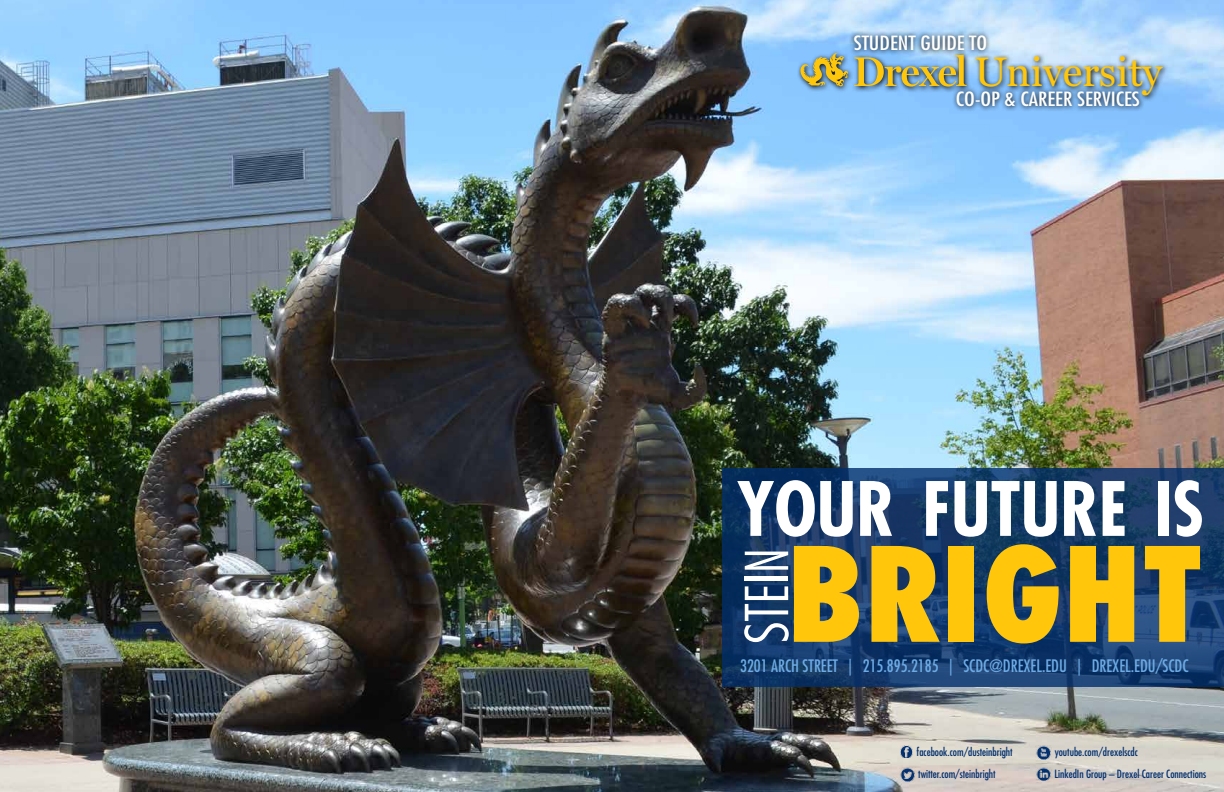
<style>
.page{position:relative;width:1224px;height:792px;background:#fff}
.page>*{position:absolute;margin:0;border:0;box-sizing:border-box;transform-origin:0 0}
.t1{font:800 condensed 127.1px "Futura Std";color:#ffc60b}
.t2{font:700 condensed 72.8px "Futura Std";color:#fff}
.t3{font:300 condensed 57.6px "Futura Std";color:#fff}
.t4{font:41.7px "Miller Text";color:#ffc70b}
.t5{font:condensed 19.2px "Futura Std";color:#fff;scale:1.18 1}
.t6{font:condensed 16.8px "Futura Std";color:#6dabe4}
.t7{font:condensed 11.1px/22.5px "Futura Std";color:#002e6d}
</style>
<div class="page">
<img style="left:0;top:0;width:1224px;height:792px">
<svg style="left:723px;top:468px;width:501px;height:219px;background:#163a69"></svg>
<svg style="left:900px;top:746px;width:13px;height:12px"></svg>
<img style="left:899px;top:768px;width:16px;height:15px">
<img style="left:1036px;top:746px;width:16px;height:15px">
<img style="left:1036px;top:767px;width:15px;height:16px">
<div style="left:951px;top:87px;width:194px;height:25px;background:#000;opacity:.95"></div>
<svg style="left:796px;top:49px;width:373px;height:52px;background:#85acd1"></svg>
<img style="left:800px;top:53px;width:167px;height:34px">
<div style="left:849px;top:30px;width:143px;height:26px;background:#000;opacity:.95"></div>
<h3 class="t5" style="left:854px;top:31px;width:115px">STUDENT GUIDE TO</h3>
<h3 class="t4" style="left:974px;top:48px;width:190px">University</h3>
<h3 class="t5" style="left:956px;top:88px;width:157px">CO-OP &amp; CAREER SERVICES</h3>
<h2 class="t2" style="left:737px;top:464px;width:469px">YOUR FUTURE IS</h2>
<h1 class="t1" style="left:786px;top:515px;width:418px">BRIGHT</h1>
<h3 class="t3" style="left:733px;top:644px;width:97px;rotate:-90deg">STEIN</h3>
<h3 class="t6" style="left:740px;top:655px;width:450px">3201 ARCH STREET | 215.895.2185 | SCDC@DREXEL.EDU | DREXEL.EDU/SCDC</h3>
<p class="t7" style="left:917px;top:740px;width:98px">facebook.com/dusteinbright twitter.com/steinbright</p>
<p class="t7" style="left:1054px;top:741px;width:153px;line-height:21.3px">youtube.com/drexelscdc<br>LinkedIn Group – Drexel Career Connections</p>
</div>
